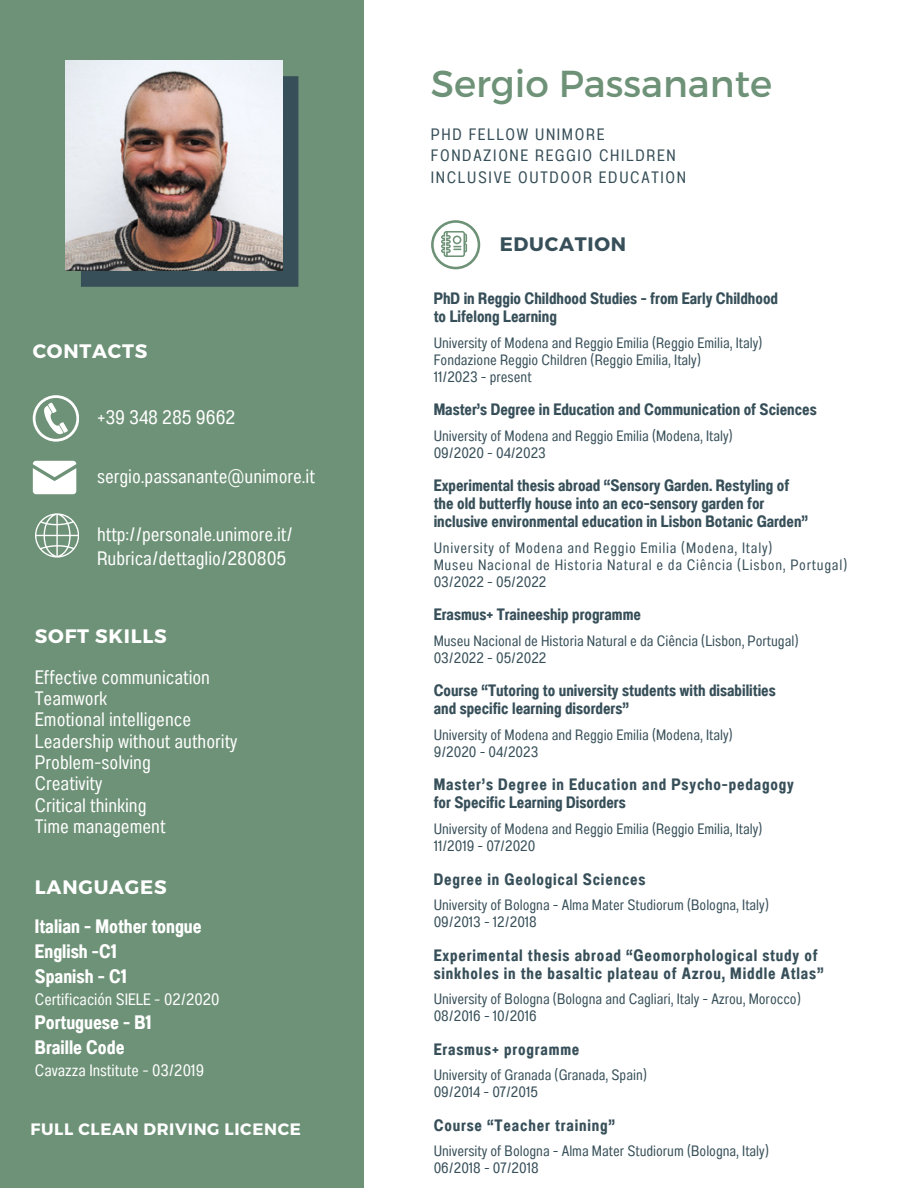
<style>
.page{position:relative;width:918px;height:1188px;background:#fff}
.page>*{position:absolute;margin:0;border:0;box-sizing:border-box;transform-origin:0 0}
.t1{font:37.5px "Montserrat";color:#6e9277}
.t2{font:19.5px "Anantason Wd 62";color:#fff}
.t3{font:19.5px "Anantason Bold Wd 62";color:#fff}
.t4{font:700 19.5px "Montserrat";letter-spacing:.04em;color:#fff}
.t5{font:700 19.5px "Montserrat";letter-spacing:.04em;color:#374f59}
.t6{font:16.5px "Anantason Bold Wd 62";color:#374f59}
.t7{font:16.5px/18px "Anantason Bold Wd 62";letter-spacing:.05em;color:#374f59}
.t8{font:16.5px "Anantason Wd 62";letter-spacing:.105em;color:#374f59}
.t9{font:16.5px "Anantason Wd 62";color:#fff}
.t10{font:700 16.5px "Montserrat";letter-spacing:.04em;color:#fff}
.t11{font:15px "Anantason Wd 62";color:#374f59}
.t12{font:15px "Anantason Wd 62";letter-spacing:.05em;color:#374f59}
</style>
<div class="page">
<div style="left:0;top:0;width:363px;height:1188px;background:#6e9277"></div>
<div style="left:81px;top:76px;width:217px;height:211px;background:#374f59"></div>
<img style="left:65px;top:60px;width:218px;height:211px">
<svg style="left:33px;top:395px;width:46px;height:46px"></svg>
<svg style="left:33px;top:461px;width:43px;height:33px"></svg>
<svg style="left:35px;top:513px;width:44px;height:44px"></svg>
<svg style="left:431px;top:220px;width:49px;height:49px"></svg>
<p class="t4" style="left:33px;top:338px;width:116px">CONTACTS</p>
<p class="t2" style="left:97px;top:406px;width:140px">+39 348 285 9662</p>
<p class="t2" style="left:97px;top:464px;width:219px">sergio.passanante@unimore.it</p>
<p class="t2" style="left:97px;top:522px;width:197px">http://personale.unimore.it/</p>
<p class="t2" style="left:97px;top:547px;width:191px">Rubrica/dettaglio/280805</p>
<p class="t4" style="left:35px;top:624px;width:133px">SOFT SKILLS</p>
<p class="t2" style="left:35px;top:665px;width:177px">Effective communication</p>
<p class="t2" style="left:35px;top:687px;width:74px">Teamwork</p>
<p class="t2" style="left:35px;top:708px;width:158px">Emotional intelligence</p>
<p class="t2" style="left:35px;top:730px;width:204px">Leadership without authority</p>
<p class="t2" style="left:35px;top:751px;width:117px">Problem-solving</p>
<p class="t2" style="left:35px;top:772px;width:69px">Creativity</p>
<p class="t2" style="left:35px;top:794px;width:113px">Critical thinking</p>
<p class="t2" style="left:35px;top:815px;width:132px">Time management</p>
<p class="t4" style="left:35px;top:874px;width:133px">LANGUAGES</p>
<p class="t3" style="left:35px;top:915px;width:168px">Italian - Mother tongue</p>
<p class="t3" style="left:35px;top:940px;width:83px">English -C1</p>
<p class="t3" style="left:35px;top:965px;width:93px">Spanish - C1</p>
<p class="t9" style="left:35px;top:990px;width:186px">Certificación SIELE - 02/2020</p>
<p class="t3" style="left:35px;top:1011px;width:118px">Portuguese - B1</p>
<p class="t3" style="left:35px;top:1036px;width:91px">Braille Code</p>
<p class="t9" style="left:35px;top:1061px;width:171px">Cavazza Institute - 03/2019</p>
<p class="t10" style="left:31px;top:1118px;width:272px">FULL CLEAN DRIVING LICENCE</p>
<p class="t1" style="left:431px;top:59px;width:343px">Sergio Passanante</p>
<p class="t8" style="left:431px;top:125px;width:175px">PHD FELLOW UNIMORE</p>
<p class="t8" style="left:431px;top:146px;width:246px">FONDAZIONE REGGIO CHILDREN</p>
<p class="t8" style="left:431px;top:168px;width:257px">INCLUSIVE OUTDOOR EDUCATION</p>
<p class="t5" style="left:500px;top:232px;width:128px">EDUCATION</p>
<p class="t6" style="left:434px;top:289px;width:346px">PhD in Reggio Childhood Studies - from Early Childhood</p>
<p class="t6" style="left:434px;top:307px;width:125px">to Lifelong Learning</p>
<p class="t11" style="left:434px;top:334px;width:330px">University of Modena and Reggio Emilia (Reggio Emilia, Italy)</p>
<p class="t11" style="left:434px;top:351px;width:269px">Fondazione Reggio Children (Reggio Emilia, Italy)</p>
<p class="t11" style="left:434px;top:368px;width:99px">11/2023 - present</p>
<p class="t6" style="left:434px;top:400px;width:385px">Master’s Degree in Education and Communication of Sciences</p>
<p class="t11" style="left:434px;top:427px;width:300px">University of Modena and Reggio Emilia (Modena, Italy)</p>
<p class="t11" style="left:434px;top:444px;width:114px">09/2020 - 04/2023</p>
<p class="t6" style="left:434px;top:476px;width:357px">Experimental thesis abroad “Sensory Garden. Restyling of</p>
<p class="t6" style="left:434px;top:494px;width:332px">the old butterfly house into an eco-sensory garden for</p>
<p class="t6" style="left:434px;top:512px;width:376px">inclusive environmental education in Lisbon Botanic Garden”</p>
<p class="t12" style="left:434px;top:539px;width:340px">University of Modena and Reggio Emilia (Modena, Italy)</p>
<p class="t12" style="left:434px;top:556px;width:415px">Museu Nacional de Historia Natural e da Ciência (Lisbon, Portugal)</p>
<p class="t11" style="left:434px;top:573px;width:114px">03/2022 - 05/2022</p>
<p class="t6" style="left:434px;top:605px;width:209px">Erasmus+ Traineeship programme</p>
<p class="t11" style="left:434px;top:632px;width:366px">Museu Nacional de Historia Natural e da Ciência (Lisbon, Portugal)</p>
<p class="t11" style="left:434px;top:649px;width:114px">03/2022 - 05/2022</p>
<p class="t6" style="left:434px;top:681px;width:344px">Course “Tutoring to university students with disabilities</p>
<p class="t6" style="left:434px;top:699px;width:197px">and specific learning disorders”</p>
<p class="t11" style="left:434px;top:726px;width:300px">University of Modena and Reggio Emilia (Modena, Italy)</p>
<p class="t11" style="left:434px;top:743px;width:106px">9/2020 - 04/2023</p>
<p class="t7" style="left:434px;top:776px;width:362px">Master’s Degree in Education and Psycho-pedagogy</p>
<p class="t6" style="left:434px;top:793px;width:193px">for Specific Learning Disorders</p>
<p class="t11" style="left:434px;top:820px;width:330px">University of Modena and Reggio Emilia (Reggio Emilia, Italy)</p>
<p class="t11" style="left:434px;top:837px;width:103px">11/2019 - 07/2020</p>
<p class="t7" style="left:434px;top:870px;width:213px">Degree in Geological Sciences</p>
<p class="t11" style="left:434px;top:896px;width:337px">University of Bologna - Alma Mater Studiorum (Bologna, Italy)</p>
<p class="t11" style="left:434px;top:913px;width:105px">09/2013 - 12/2018</p>
<p class="t7" style="left:434px;top:946px;width:391px">Experimental thesis abroad “Geomorphological study of sinkholes in the basaltic plateau of Azrou, Middle Atlas”</p>
<p class="t11" style="left:434px;top:990px;width:369px">University of Bologna (Bologna and Cagliari, Italy - Azrou, Morocco)</p>
<p class="t11" style="left:434px;top:1007px;width:105px">08/2016 - 10/2016</p>
<p class="t7" style="left:434px;top:1040px;width:147px">Erasmus+ programme</p>
<p class="t11" style="left:434px;top:1066px;width:215px">University of Granada (Granada, Spain)</p>
<p class="t11" style="left:434px;top:1083px;width:106px">09/2014 - 07/2015</p>
<p class="t7" style="left:434px;top:1116px;width:183px">Course “Teacher training”</p>
<p class="t11" style="left:434px;top:1142px;width:337px">University of Bologna - Alma Mater Studiorum (Bologna, Italy)</p>
<p class="t11" style="left:434px;top:1159px;width:106px">06/2018 - 07/2018</p>
</div>
